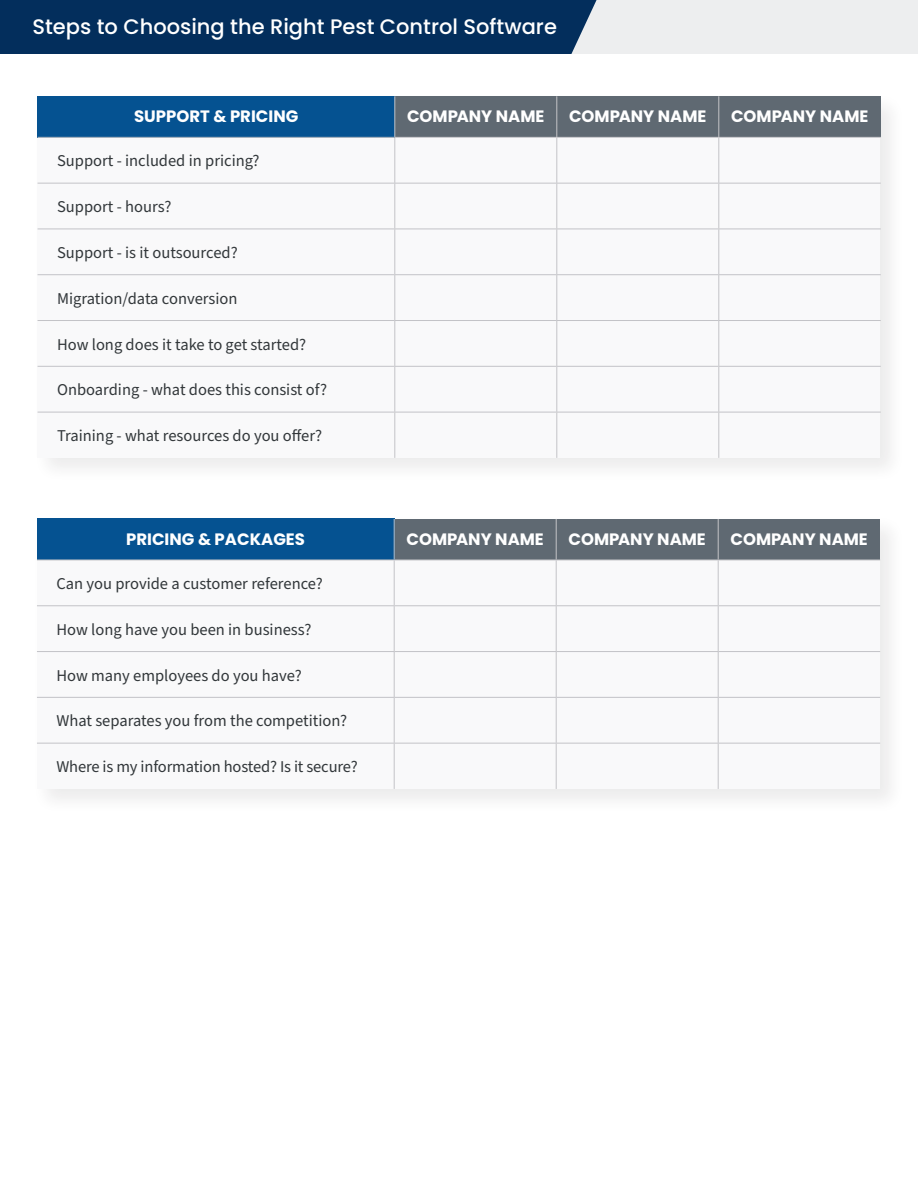
<style>
.page{position:relative;width:918px;height:1188px;background:#fff}
.page>*{position:absolute;margin:0;border:0;box-sizing:border-box;transform-origin:0 0}
.t1{font:500 21px "Poppins";color:#fff}
.t2{font:16.5px "Source Sans Pro";color:#32373a}
.t3{font:700 16.5px "Poppins";color:#fff}
</style>
<div class="page">
<div style="left:33px;top:92px;width:873px;height:392px;background:#f9f9fa"></div>
<div style="left:32px;top:514px;width:873px;height:301px;background:#f9f9fa"></div>
<div style="left:394px;top:519px;width:486px;height:41px;background:#5f6972"></div>
<div style="left:394px;top:96px;width:486px;height:41px;background:#5f6972"></div>
<div style="left:37px;top:519px;width:357px;height:41px;background:#055291"></div>
<hr style="left:394px;top:519px;width:1px;height:41px;background:#c3c3c7">
<hr style="left:556px;top:519px;width:1px;height:41px;background:#c3c3c7">
<hr style="left:718px;top:519px;width:1px;height:41px;background:#c3c3c7">
<hr style="left:37px;top:560px;width:357px;height:1px;background:#c3c3c7">
<hr style="left:394px;top:560px;width:162px;height:1px;background:#c3c3c7">
<hr style="left:394px;top:560px;width:1px;height:45px;background:#c3c3c7">
<hr style="left:556px;top:560px;width:162px;height:1px;background:#c3c3c7">
<hr style="left:556px;top:560px;width:1px;height:45px;background:#c3c3c7">
<hr style="left:718px;top:560px;width:162px;height:1px;background:#c3c3c7">
<hr style="left:718px;top:560px;width:1px;height:45px;background:#c3c3c7">
<hr style="left:37px;top:605px;width:357px;height:1px;background:#c3c3c7">
<hr style="left:394px;top:605px;width:162px;height:1px;background:#c3c3c7">
<hr style="left:394px;top:606px;width:1px;height:45px;background:#c3c3c7">
<hr style="left:556px;top:605px;width:162px;height:1px;background:#c3c3c7">
<hr style="left:556px;top:606px;width:1px;height:45px;background:#c3c3c7">
<hr style="left:718px;top:605px;width:162px;height:1px;background:#c3c3c7">
<hr style="left:718px;top:606px;width:1px;height:45px;background:#c3c3c7">
<hr style="left:37px;top:651px;width:357px;height:1px;background:#c3c3c7">
<hr style="left:394px;top:651px;width:162px;height:1px;background:#c3c3c7">
<hr style="left:394px;top:652px;width:1px;height:45px;background:#c3c3c7">
<hr style="left:556px;top:651px;width:162px;height:1px;background:#c3c3c7">
<hr style="left:556px;top:652px;width:1px;height:45px;background:#c3c3c7">
<hr style="left:718px;top:651px;width:162px;height:1px;background:#c3c3c7">
<hr style="left:718px;top:652px;width:1px;height:45px;background:#c3c3c7">
<hr style="left:37px;top:697px;width:357px;height:1px;background:#c3c3c7">
<hr style="left:394px;top:697px;width:162px;height:1px;background:#c3c3c7">
<hr style="left:394px;top:698px;width:1px;height:45px;background:#c3c3c7">
<hr style="left:556px;top:697px;width:162px;height:1px;background:#c3c3c7">
<hr style="left:556px;top:698px;width:1px;height:45px;background:#c3c3c7">
<hr style="left:718px;top:697px;width:162px;height:1px;background:#c3c3c7">
<hr style="left:718px;top:698px;width:1px;height:45px;background:#c3c3c7">
<hr style="left:37px;top:743px;width:357px;height:1px;background:#c3c3c7">
<hr style="left:394px;top:743px;width:162px;height:1px;background:#c3c3c7">
<hr style="left:394px;top:744px;width:1px;height:45px;background:#c3c3c7">
<hr style="left:556px;top:743px;width:162px;height:1px;background:#c3c3c7">
<hr style="left:556px;top:744px;width:1px;height:45px;background:#c3c3c7">
<hr style="left:718px;top:743px;width:162px;height:1px;background:#c3c3c7">
<hr style="left:718px;top:744px;width:1px;height:45px;background:#c3c3c7">
<div style="left:38px;top:96px;width:357px;height:41px;background:#055291"></div>
<hr style="left:394px;top:96px;width:1px;height:41px;background:#c3c3c7">
<hr style="left:556px;top:96px;width:1px;height:41px;background:#c3c3c7">
<hr style="left:718px;top:96px;width:1px;height:41px;background:#c3c3c7">
<hr style="left:38px;top:137px;width:357px;height:1px;background:#c3c3c7">
<hr style="left:395px;top:137px;width:162px;height:1px;background:#c3c3c7">
<hr style="left:394px;top:138px;width:1px;height:45px;background:#c3c3c7">
<hr style="left:557px;top:137px;width:162px;height:1px;background:#c3c3c7">
<hr style="left:556px;top:138px;width:1px;height:45px;background:#c3c3c7">
<hr style="left:719px;top:137px;width:162px;height:1px;background:#c3c3c7">
<hr style="left:718px;top:138px;width:1px;height:45px;background:#c3c3c7">
<hr style="left:38px;top:183px;width:357px;height:1px;background:#c3c3c7">
<hr style="left:395px;top:183px;width:162px;height:1px;background:#c3c3c7">
<hr style="left:394px;top:184px;width:1px;height:45px;background:#c3c3c7">
<hr style="left:557px;top:183px;width:162px;height:1px;background:#c3c3c7">
<hr style="left:556px;top:184px;width:1px;height:45px;background:#c3c3c7">
<hr style="left:719px;top:183px;width:162px;height:1px;background:#c3c3c7">
<hr style="left:718px;top:184px;width:1px;height:45px;background:#c3c3c7">
<hr style="left:38px;top:229px;width:357px;height:1px;background:#c3c3c7">
<hr style="left:395px;top:229px;width:162px;height:1px;background:#c3c3c7">
<hr style="left:394px;top:229px;width:1px;height:45px;background:#c3c3c7">
<hr style="left:557px;top:229px;width:162px;height:1px;background:#c3c3c7">
<hr style="left:556px;top:229px;width:1px;height:45px;background:#c3c3c7">
<hr style="left:719px;top:229px;width:162px;height:1px;background:#c3c3c7">
<hr style="left:718px;top:229px;width:1px;height:45px;background:#c3c3c7">
<hr style="left:38px;top:274px;width:357px;height:1px;background:#c3c3c7">
<hr style="left:395px;top:274px;width:162px;height:1px;background:#c3c3c7">
<hr style="left:394px;top:275px;width:1px;height:45px;background:#c3c3c7">
<hr style="left:557px;top:274px;width:162px;height:1px;background:#c3c3c7">
<hr style="left:556px;top:275px;width:1px;height:45px;background:#c3c3c7">
<hr style="left:719px;top:274px;width:162px;height:1px;background:#c3c3c7">
<hr style="left:718px;top:275px;width:1px;height:45px;background:#c3c3c7">
<hr style="left:38px;top:320px;width:357px;height:1px;background:#c3c3c7">
<hr style="left:395px;top:320px;width:162px;height:1px;background:#c3c3c7">
<hr style="left:394px;top:321px;width:1px;height:45px;background:#c3c3c7">
<hr style="left:557px;top:320px;width:162px;height:1px;background:#c3c3c7">
<hr style="left:556px;top:321px;width:1px;height:45px;background:#c3c3c7">
<hr style="left:719px;top:320px;width:162px;height:1px;background:#c3c3c7">
<hr style="left:718px;top:321px;width:1px;height:45px;background:#c3c3c7">
<hr style="left:38px;top:366px;width:357px;height:1px;background:#c3c3c7">
<hr style="left:395px;top:366px;width:162px;height:1px;background:#c3c3c7">
<hr style="left:394px;top:367px;width:1px;height:45px;background:#c3c3c7">
<hr style="left:557px;top:366px;width:162px;height:1px;background:#c3c3c7">
<hr style="left:556px;top:367px;width:1px;height:45px;background:#c3c3c7">
<hr style="left:719px;top:366px;width:162px;height:1px;background:#c3c3c7">
<hr style="left:718px;top:367px;width:1px;height:45px;background:#c3c3c7">
<hr style="left:38px;top:412px;width:357px;height:1px;background:#c3c3c7">
<hr style="left:395px;top:412px;width:162px;height:1px;background:#c3c3c7">
<hr style="left:394px;top:412px;width:1px;height:46px;background:#c3c3c7">
<hr style="left:557px;top:412px;width:162px;height:1px;background:#c3c3c7">
<hr style="left:556px;top:412px;width:1px;height:46px;background:#c3c3c7">
<hr style="left:719px;top:412px;width:162px;height:1px;background:#c3c3c7">
<hr style="left:718px;top:412px;width:1px;height:46px;background:#c3c3c7">
<div style="left:0;top:0;width:918px;height:54px;background:#edeeef"></div>
<div style="left:0;top:0;width:597px;height:54px;background:#032e5c"></div>
<p class="t1" style="left:32px;top:15px;width:526px">Steps to Choosing the Right Pest Control Software</p>
<p class="t3" style="left:134px;top:107px;width:166px">SUPPORT &amp; PRICING</p>
<p class="t3" style="left:407px;top:107px;width:139px">COMPANY NAME</p>
<p class="t3" style="left:569px;top:107px;width:139px">COMPANY NAME</p>
<p class="t3" style="left:731px;top:107px;width:139px">COMPANY NAME</p>
<p class="t2" style="left:57px;top:150px;width:204px">Support - included in pricing?</p>
<p class="t2" style="left:57px;top:196px;width:116px">Support - hours?</p>
<p class="t2" style="left:57px;top:242px;width:182px">Support - is it outsourced?</p>
<p class="t2" style="left:57px;top:287px;width:182px">Migration/data conversion</p>
<p class="t2" style="left:57px;top:333px;width:251px">How long does it take to get started?</p>
<p class="t2" style="left:57px;top:379px;width:272px">Onboarding - what does this consist of?</p>
<p class="t2" style="left:57px;top:425px;width:267px">Training - what resources do you offer?</p>
<p class="t3" style="left:126px;top:530px;width:180px">PRICING &amp; PACKAGES</p>
<p class="t3" style="left:406px;top:530px;width:139px">COMPANY NAME</p>
<p class="t3" style="left:568px;top:530px;width:139px">COMPANY NAME</p>
<p class="t3" style="left:730px;top:530px;width:139px">COMPANY NAME</p>
<p class="t2" style="left:56px;top:573px;width:268px">Can you provide a customer reference?</p>
<p class="t2" style="left:56px;top:618px;width:257px">How long have you been in business?</p>
<p class="t2" style="left:56px;top:664px;width:247px">How many employees do you have?</p>
<p class="t2" style="left:56px;top:710px;width:292px">What separates you from the competition?</p>
<p class="t2" style="left:56px;top:756px;width:303px">Where is my information hosted? Is it secure?</p>
</div>
